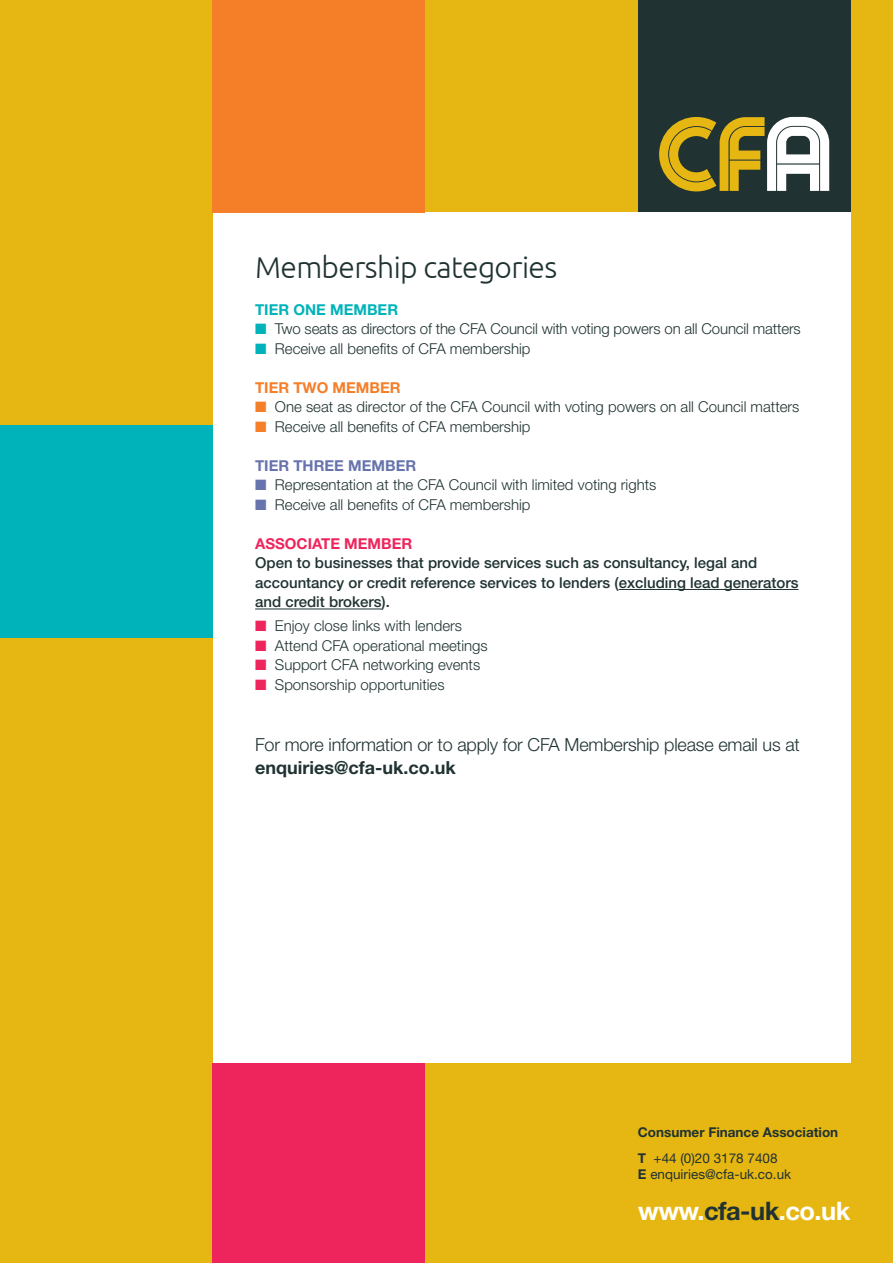
<style>
.page{position:relative;width:893px;height:1263px;background:#e6b712}
.page>*{position:absolute;margin:0;border:0;box-sizing:border-box;transform-origin:0 0}
.t1{font:300 30px "Ubuntu";letter-spacing:-.02em;color:#203232}
.t2{font:700 25.5px "Helvetica Neue";letter-spacing:-.02em;color:#fff}
.t3{font:300 18px "Helvetica Neue";letter-spacing:-.01em;color:#203232}
.t4{font:700 18px "Helvetica Neue";color:#203232}
.t5{font:300 15px "Helvetica Neue";color:#203232}
.t6{font:500 15px/19.5px "Helvetica Neue";color:#203232}
.t7{font:700 15px "Helvetica Neue";color:#6773ac}
.t8{font:700 15px "Helvetica Neue";color:#ee255c}
.t9{font:700 15px "Helvetica Neue";color:#00b3ba}
.t10{font:700 15px "Helvetica Neue";color:#f57e29}
.t11{font:700 13.5px/25.5px "Helvetica Neue";color:#203232}
.t12{font:13.5px "Helvetica Neue";color:#203232}
.s1{color:#00b3ba}
.s2{color:#f57e29}
.s3{color:#6773ac}
.s4{color:#ee255c}
.s5{font-weight:400}
.s6{font-weight:700}
.s7{color:#203232}
</style>
<div class="page">
<div style="left:638px;top:0;width:212px;height:213px;background:#203232"></div>
<svg style="left:659px;top:117px;width:170px;height:74px"></svg>
<div style="left:213px;top:213px;width:637px;height:850px;background:#fff"></div>
<div style="left:0;top:425px;width:213px;height:213px;background:#00b3ba"></div>
<div style="left:213px;top:1063px;width:212px;height:200px;background:#ee255c"></div>
<hr style="left:619px;top:589px;width:179px;height:1px;background:#203232">
<hr style="left:255px;top:609px;width:127px;height:1px;background:#203232">
<div style="left:213px;top:0;width:212px;height:213px;background:#f57e29"></div>
<h1 class="t1" style="left:255px;top:250px;width:304px">Membership categories</h1>
<p class="t9" style="left:255px;top:300px;width:145px">TIER ONE MEMBER</p>
<p class="t5" style="left:255px;top:320px;width:547px"><span class="s1">■</span> Two seats as directors of the CFA Council with voting powers on all Council matters</p>
<p class="t5" style="left:255px;top:339px;width:277px"><span class="s1">■</span> Receive all benefits of CFA membership</p>
<p class="t10" style="left:255px;top:378px;width:147px">TIER TWO MEMBER</p>
<p class="t5" style="left:255px;top:398px;width:546px"><span class="s2">■</span> One seat as director of the CFA Council with voting powers on all Council matters</p>
<p class="t5" style="left:255px;top:417px;width:277px"><span class="s2">■</span> Receive all benefits of CFA membership</p>
<p class="t7" style="left:255px;top:456px;width:163px">TIER THREE MEMBER</p>
<p class="t5" style="left:255px;top:476px;width:403px"><span class="s3">■</span> Representation at the CFA Council with limited voting rights</p>
<p class="t5" style="left:255px;top:495px;width:277px"><span class="s3">■</span> Receive all benefits of CFA membership</p>
<p class="t8" style="left:255px;top:534px;width:159px">ASSOCIATE MEMBER</p>
<p class="t6" style="left:255px;top:553px;width:545px">Open to businesses that provide services such as consultancy, legal and accountancy or credit reference services to lenders (excluding lead generators and credit brokers).</p>
<p class="t5" style="left:255px;top:617px;width:208px"><span class="s4">■</span> Enjoy close links with lenders</p>
<p class="t5" style="left:255px;top:636px;width:234px"><span class="s4">■</span> Attend CFA operational meetings</p>
<p class="t5" style="left:255px;top:656px;width:227px"><span class="s4">■</span> Support CFA networking events</p>
<p class="t5" style="left:255px;top:675px;width:191px"><span class="s4">■</span> Sponsorship opportunities</p>
<p class="t3" style="left:255px;top:734px;width:546px">For more information or to apply for CFA Membership please email us at</p>
<p class="t4" style="left:255px;top:756px;width:202px">enquiries@cfa-uk.co.uk</p>
<p class="t11" style="left:638px;top:1119px;width:202px">Consumer Finance Association<br>T <span class="s5">+44 (0)20 3178 7408</span></p>
<p class="t12" style="left:638px;top:1166px;width:155px"><span class="s6">E</span> enquiries@cfa-uk.co.uk</p>
<h2 class="t2" style="left:638px;top:1195px;width:214px">www.<span class="s7">cfa-uk</span>.co.uk</h2>
</div>
